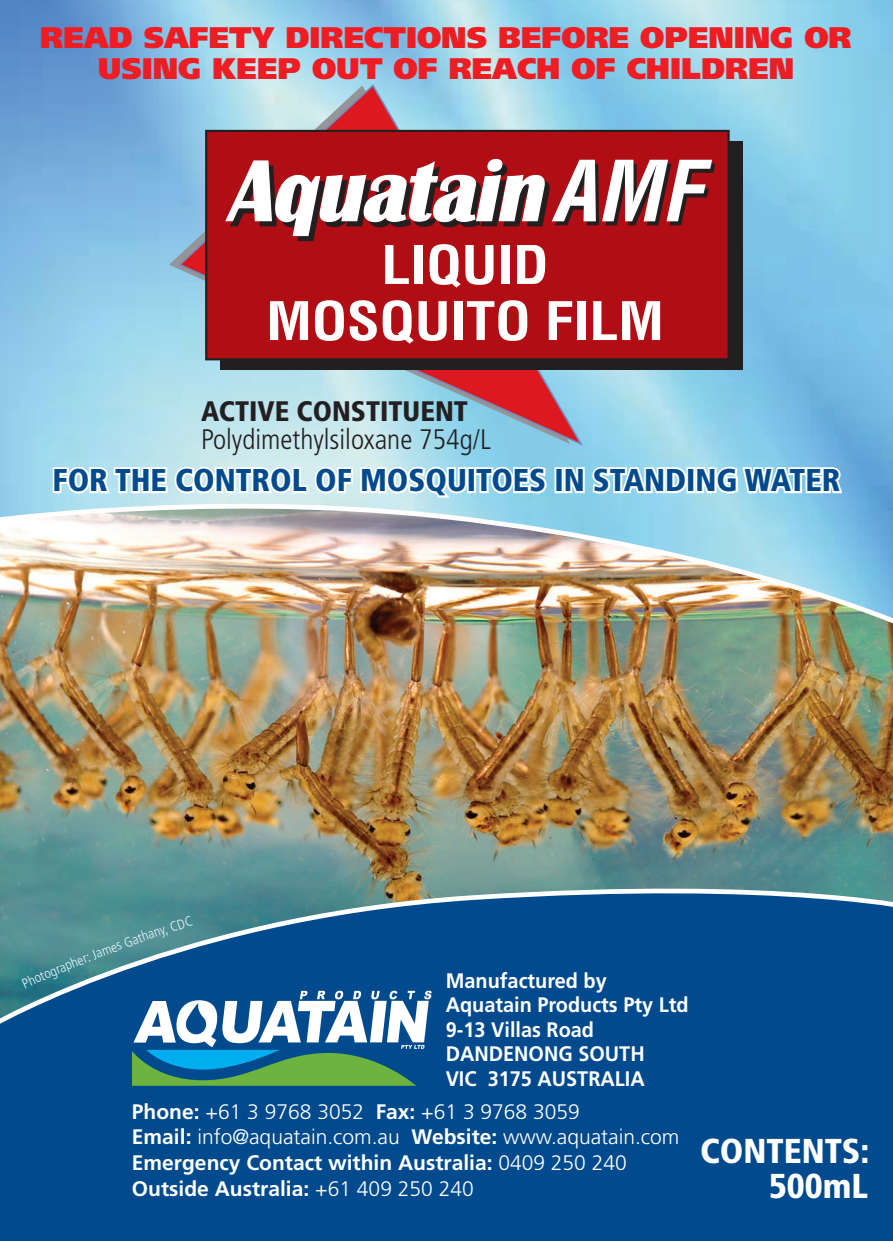
<style>
.page{position:relative;width:893px;height:1241px;background:#fff}
.page>*{position:absolute;margin:0;border:0;box-sizing:border-box;transform-origin:0 0}
.t1{font:italic 700 condensed 82.25px "Helvetica";color:#fff}
.t2{font:700 condensed 51.8px/56px "Helvetica";letter-spacing:-.01em;color:#fff;text-align:center;scale:1.14 1}
.t3{font:900 condensed 34.65px/34.6px "Frutiger";color:#fff;text-align:right}
.t4{font:900 condensed 31.5px "Frutiger";color:#004a8d}
.t5{font:900 29.75px/31.5px "Frutiger";color:#ee1d23;text-align:center}
.t6{font:300 condensed 28.35px "Frutiger";color:#231f20}
.t7{font:900 condensed 28.35px "Frutiger";color:#231f20}
.t8{font:300 21px/25.6px "Frutiger";color:#fff}
.t9{font:700 21px/24.5px "Frutiger";color:#fff;scale:.95 1}
.t10{font:300 condensed 14px "Frutiger";color:#e1f4fc}
.s1{font-weight:700}
</style>
<div class="page">
<img style="left:0;top:0;width:893px;height:490px">
<div style="left:0;top:756px;width:893px;height:484px;background:#004a8d"></div>
<svg style="left:177px;top:84px;width:408px;height:361px;background:#aec3d2"></svg>
<div style="left:220px;top:142px;width:522px;height:228px;background:#231f20"></div>
<div style="left:205px;top:130px;width:525px;height:230px;background:#b00d15;border:2px solid #231f20"></div>
<svg style="left:225px;top:158px;width:325px;height:84px"></svg>
<svg style="left:132px;top:1041px;width:293px;height:44px"></svg>
<img style="left:0;top:638px;width:893px;height:234px">
<img style="left:0;top:490px;width:893px;height:148px">
<svg style="left:0;top:872px;width:893px;height:169px"></svg>
<svg style="left:51px;top:444px;width:498px;height:71px"></svg>
<div style="left:554px;top:467px;width:10px;height:26px;border:4px solid #fff"></div>
<svg style="left:562px;top:424px;width:283px;height:108px"></svg>
<svg style="left:22px;top:974px;width:20px;height:14px"></svg>
<svg style="left:184px;top:915px;width:9px;height:11px"></svg>
<h3 class="t5" style="left:40px;top:21px;width:813px">READ SAFETY DIRECTIONS BEFORE OPENING OR<br>USING KEEP OUT OF REACH OF CHILDREN</h3>
<h1 class="t1" style="left:551px;top:140px;width:152px">AMF</h1>
<h2 class="t2" style="left:266px;top:237px;width:351px">LIQUID<br>MOSQUITO FILM</h2>
<h3 class="t7" style="left:201px;top:393px;width:268px">ACTIVE CONSTITUENT</h3>
<h3 class="t6" style="left:201px;top:423px;width:291px">Polydimethylsiloxane 754g/L</h3>
<h3 class="t4" style="left:53px;top:461px;width:789px">FOR THE CONTROL OF MOSQUITOES IN STANDING WATER</h3>
<p class="t10" style="left:136px;top:930px;width:25px;rotate:-19deg">than</p>
<p class="t10" style="left:158px;top:922px;width:28px;rotate:-18deg">y, CD</p>
<p class="t10" style="left:108px;top:940px;width:30px;rotate:-20deg">es Ga</p>
<p class="t10" style="left:84px;top:949px;width:28px;rotate:-21deg">: Jam</p>
<p class="t10" style="left:57px;top:960px;width:31px;rotate:-22deg">apher</p>
<p class="t10" style="left:38px;top:968px;width:22px;rotate:-23deg">togr</p>
<p class="t9" style="left:446px;top:967px;width:257px">Manufactured by<br>Aquatain Products Pty Ltd<br>9-13 Villas Road<br>Dandenong South<br>VIC 3175 AUSTRALIA</p>
<p class="t8" style="left:132px;top:1098px;width:549px"><span class="s1">Phone:</span> +61 3 9768 3052 <span class="s1">Fax:</span> +61 3 9768 3059<br><span class="s1">Email:</span> info@aquatain.com.au <span class="s1">Website:</span> www.aquatain.com <span class="s1">Emergency Contact within Australia:</span> 0409 250 240<br><span class="s1">Outside Australia:</span> +61 409 250 240</p>
<h3 class="t3" style="left:700px;top:1133px;width:171px">CONTENTS:<br>500mL</h3>
</div>
